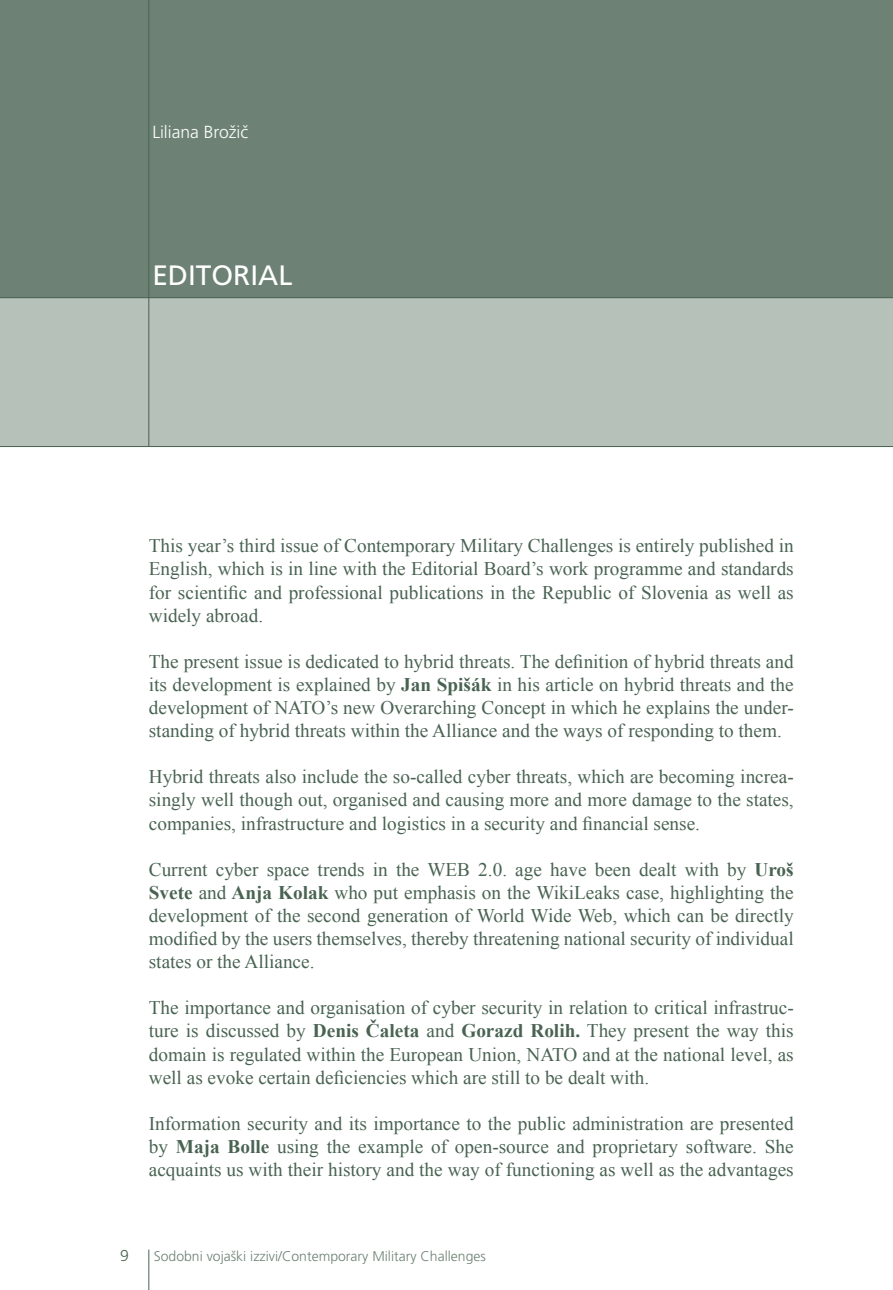
<style>
.page{position:relative;width:893px;height:1290px;background:#fff}
.page>*{position:absolute;margin:0;border:0;box-sizing:border-box;transform-origin:0 0}
.t1{font:28px "Frutiger CE";color:#fff}
.t2{font:19.25px/23.1px "Times New Roman";color:#496352;text-align:justify}
.t3{font:300 17.5px "Frutiger CE";color:#fff}
.t4{font:300 15.75px "Frutiger CE";color:#496352}
.t5{font:300 14px "Frutiger CE";color:#6d8275}
.s1{font-weight:700}
</style>
<div class="page">
<hr style="left:148px;top:1249px;width:1px;height:41px;background:#496352">
<div style="left:0;top:0;width:893px;height:298px;background:#6d8275"></div>
<div style="left:0;top:298px;width:893px;height:148px;background:#b6c1ba"></div>
<hr style="left:148px;top:0;width:1px;height:446px;background:#496352">
<hr style="left:0;top:297px;width:893px;height:1px;background:#496352">
<hr style="left:0;top:446px;width:893px;height:1px;background:#496352">
<p class="t3" style="left:152px;top:122px;width:97px">Liliana Brožič</p>
<h1 class="t1" style="left:152px;top:259px;width:142px">EDITORIAL</h1>
<p class="t2" style="left:149px;top:534px;width:646px">This year’s third issue of Contemporary Military Challenges is entirely published in English, which is in line with the Editorial Board’s work programme and standards for scientific and professional publications in the Republic of Slovenia as well as widely abroad.</p>
<p class="t2" style="left:149px;top:649px;width:646px">The present issue is dedicated to hybrid threats. The definition of hybrid threats and its development is explained by <span class="s1">Jan Spišák</span> in his article on hybrid threats and the development of NATO’s new Overarching Concept in which he explains the under&shy;standing of hybrid threats within the Alliance and the ways of responding to them.</p>
<p class="t2" style="left:149px;top:765px;width:646px">Hybrid threats also include the so-called cyber threats, which are becoming increa&shy;singly well though out, organised and causing more and more damage to the states, companies, infrastructure and logistics in a security and financial sense.</p>
<p class="t2" style="left:149px;top:857px;width:646px">Current cyber space trends in the WEB 2.0. age have been dealt with by <span class="s1">Uroš Svete</span> and <span class="s1">Anja Kolak</span> who put emphasis on the WikiLeaks case, highlighting the development of the second generation of World Wide Web, which can be directly modified by the users themselves, thereby threatening national security of individual states or the Alliance.</p>
<p class="t2" style="left:149px;top:996px;width:646px">The importance and organisation of cyber security in relation to critical infrastruc&shy;ture is discussed by <span class="s1">Denis Čaleta</span> and <span class="s1">Gorazd Rolih.</span> They present the way this domain is regulated within the European Union, NATO and at the national level, as well as evoke certain deficiencies which are still to be dealt with.</p>
<p class="t2" style="left:149px;top:1111px;width:646px">Information security and its importance to the public administration are presented by <span class="s1">Maja Bolle</span> using the example of open-source and proprietary software. She acquaints us with their history and the way of functioning as well as the advantages</p>
<p class="t4" style="left:120px;top:1246px;width:10px">9</p>
<p class="t5" style="left:154px;top:1247px;width:334px">Sodobni vojaški izzivi/Contemporary Military Challenges</p>
</div>
